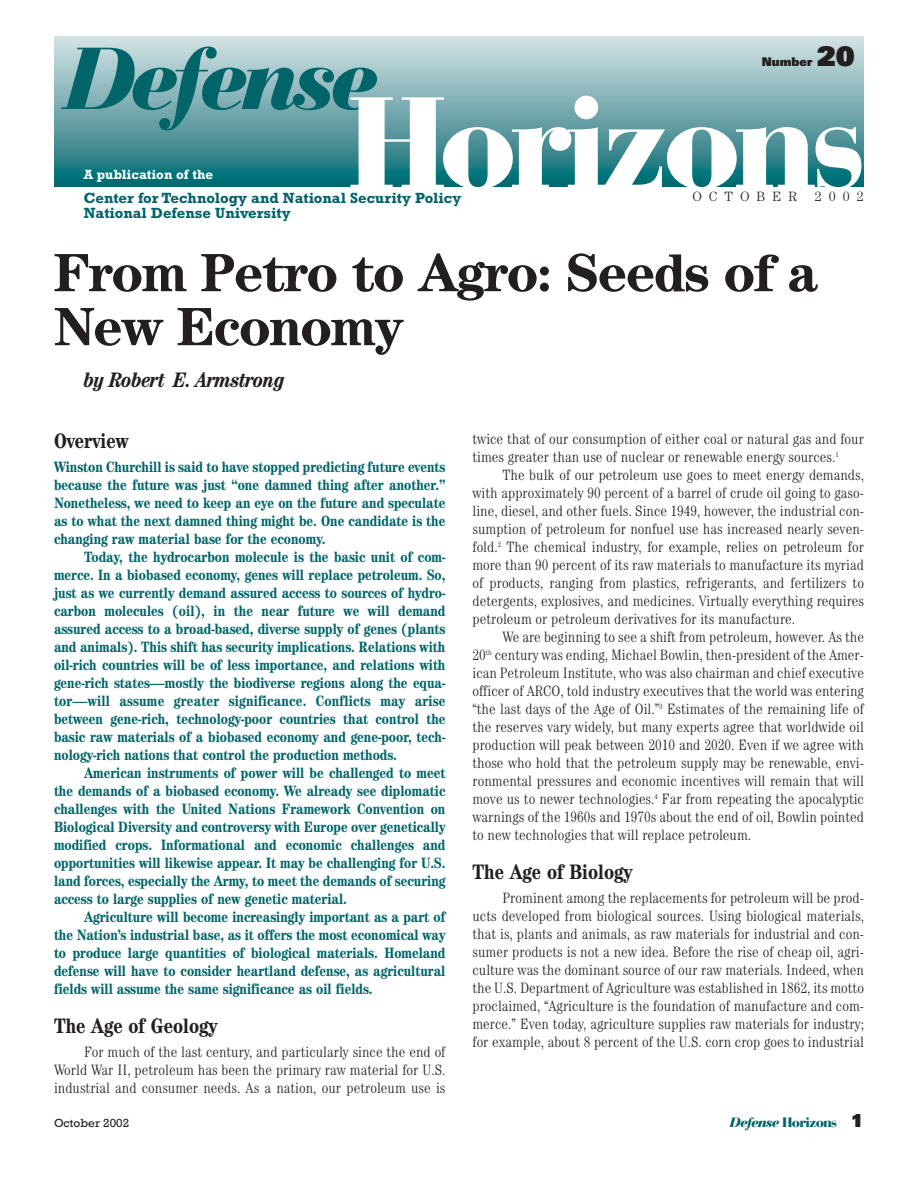
<style>
.page{position:relative;width:918px;height:1188px;background:#fff}
.page>*{position:absolute;margin:0;border:0;box-sizing:border-box;transform-origin:0 0}
.t1{font:900 127.5px "Bauer Bodoni";letter-spacing:-.06em;color:#fff}
.t2{font:italic 900 87px "Bauer Bodoni";letter-spacing:-.075em;color:#006469}
.t3{font:700 54px/54px "Century";letter-spacing:-.035em;color:#231f1f}
.t4{font:900 27px "Univers";color:#231f1f}
.t5{font:700 condensed 21px "Century";color:#231f1f}
.t6{font:italic 700 condensed 21px "Century";letter-spacing:-.02em;color:#231f1f}
.t7{font:300 condensed 15px/18px "Century";color:#231f1f;text-align:justify}
.t8{font:700 condensed 15px/18px "Century";color:#006469;text-align:justify}
.t9{font:700 15px/15px "Rockwell";color:#006469}
.t10{font:700 13.5px "Rockwell";color:#fff}
.t11{font:900 13.5px "Bauer Bodoni";letter-spacing:-.06em;color:#006469}
.t12{font:300 13.5px "Century";letter-spacing:.52em;color:#231f1f}
.t13{font:12px "Rockwell";color:#231f1f}
.t14{font:900 12px "Univers";color:#231f1f}
.s1{font-style:italic}
.s2{font-family:"Univers";font-size:18px;color:#231f1f}
</style>
<div class="page">
<img style="left:54px;top:36px;width:810px;height:151px">
<p class="t14" style="left:762px;top:57px;width:52px">Number</p>
<h3 class="t4" style="left:817px;top:47px;width:40px">20</h3>
<h1 class="t1" style="left:348px;top:93px;width:521px">Horizons</h1>
<h2 class="t2" style="left:63px;top:45px;width:316px">Defense</h2>
<p class="t10" style="left:84px;top:169px;width:131px">A publication of the</p>
<p class="t9" style="left:84px;top:192px;width:379px">Center for Technology and National Security Policy<br>National Defense University</p>
<p class="t12" style="left:692px;top:192px;width:106px">OCTOBER</p>
<p class="t12" style="left:815px;top:192px;width:51px">2002</p>
<h3 class="t3" style="left:54px;top:250px;width:765px">From Petro to Agro: Seeds of a<br>New Economy</h3>
<h3 class="t6" style="left:84px;top:373px;width:203px">by Robert E. Armstrong</h3>
<h3 class="t5" style="left:54px;top:433px;width:76px">Overview</h3>
<p class="t8" style="left:54px;top:459px;width:393px">Winston Churchill is said to have stopped predicting future events because the future was just “one damned thing after another.” Nonetheless, we need to keep an eye on the future and speculate as to what the next damned thing might be. One candidate is the changing raw material base for the economy.</p>
<p class="t8" style="left:54px;top:549px;width:393px;text-indent:30px">Today, the hydrocarbon molecule is the basic unit of com&shy;merce. In a biobased economy, genes will replace petroleum. So, just as we currently demand assured access to sources of hydro&shy;carbon molecules (oil), in the near future we will demand assured access to a broad-based, diverse supply of genes (plants and animals). This shift has security implications. Relations with oil-rich countries will be of less importance, and relations with gene-rich states—mostly the biodiverse regions along the equa&shy;tor—will assume greater significance. Conflicts may arise between gene-rich, technology-poor countries that control the basic raw materials of a biobased economy and gene-poor, tech&shy;nology-rich nations that control the production methods.</p>
<p class="t8" style="left:54px;top:765px;width:393px;text-indent:30px">American instruments of power will be challenged to meet the demands of a biobased economy. We already see diplomatic challenges with the United Nations Framework Convention on Biological Diversity and controversy with Europe over genetically modified crops. Informational and economic challenges and opportunities will likewise appear. It may be challenging for U.S. land forces, especially the Army, to meet the demands of securing access to large supplies of new genetic material.</p>
<p class="t8" style="left:54px;top:909px;width:393px;text-indent:30px">Agriculture will become increasingly important as a part of the Nation’s industrial base, as it offers the most economical way to produce large quantities of biological materials. Homeland defense will have to consider heartland defense, as agricultural fields will assume the same significance as oil fields.</p>
<h3 class="t5" style="left:54px;top:1018px;width:165px">The Age of Geology</h3>
<p class="t7" style="left:54px;top:1044px;width:393px;text-indent:30px">For much of the last century, and particularly since the end of World War II, petroleum has been the primary raw material for U.S. industrial and consumer needs. As a nation, our petroleum use is</p>
<p class="t7" style="left:472px;top:431px;width:393px">twice that of our consumption of either coal or natural gas and four times greater than use of nuclear or renewable energy sources.<sup>1</sup></p>
<p class="t7" style="left:472px;top:467px;width:393px;text-indent:30px">The bulk of our petroleum use goes to meet energy demands, with approximately 90 percent of a barrel of crude oil going to gaso&shy;line, diesel, and other fuels. Since 1949, however, the industrial con&shy;sumption of petroleum for nonfuel use has increased nearly seven&shy;fold.<sup>2</sup> The chemical industry, for example, relies on petroleum for more than 90 percent of its raw materials to manufacture its myriad of products, ranging from plastics, refrigerants, and fertilizers to detergents, explosives, and medicines. Virtually everything requires petroleum or petroleum derivatives for its manufacture.</p>
<p class="t7" style="left:472px;top:629px;width:393px;text-indent:30px">We are beginning to see a shift from petroleum, however. As the 20<sup>th</sup> century was ending, Michael Bowlin, then-president of the Amer&shy;ican Petroleum Institute, who was also chairman and chief executive officer of ARCO, told industry executives that the world was entering “the last days of the Age of Oil.”<sup>3</sup> Estimates of the remaining life of the reserves vary widely, but many experts agree that worldwide oil production will peak between 2010 and 2020. Even if we agree with those who hold that the petroleum supply may be renewable, envi&shy;ronmental pressures and economic incentives will remain that will move us to newer technologies.<sup>4</sup> Far from repeating the apocalyptic warnings of the 1960s and 1970s about the end of oil, Bowlin pointed to new technologies that will replace petroleum.</p>
<h3 class="t5" style="left:472px;top:864px;width:161px">The Age of Biology</h3>
<p class="t7" style="left:472px;top:890px;width:393px;text-indent:30px">Prominent among the replacements for petroleum will be prod&shy;ucts developed from biological sources. Using biological materials, that is, plants and animals, as raw materials for industrial and con&shy;sumer products is not a new idea. Before the rise of cheap oil, agri&shy;culture was the dominant source of our raw materials. Indeed, when the U.S. Department of Agriculture was established in 1862, its motto proclaimed, “Agriculture is the foundation of manufacture and com&shy;merce.” Even today, agriculture supplies raw materials for industry; for example, about 8 percent of the U.S. corn crop goes to industrial</p>
<p class="t13" style="left:54px;top:1119px;width:77px">October 2002</p>
<p class="t11" style="left:730px;top:1118px;width:136px"><span class="s1">Defense</span> Horizons <span class="s2">1</span></p>
</div>
